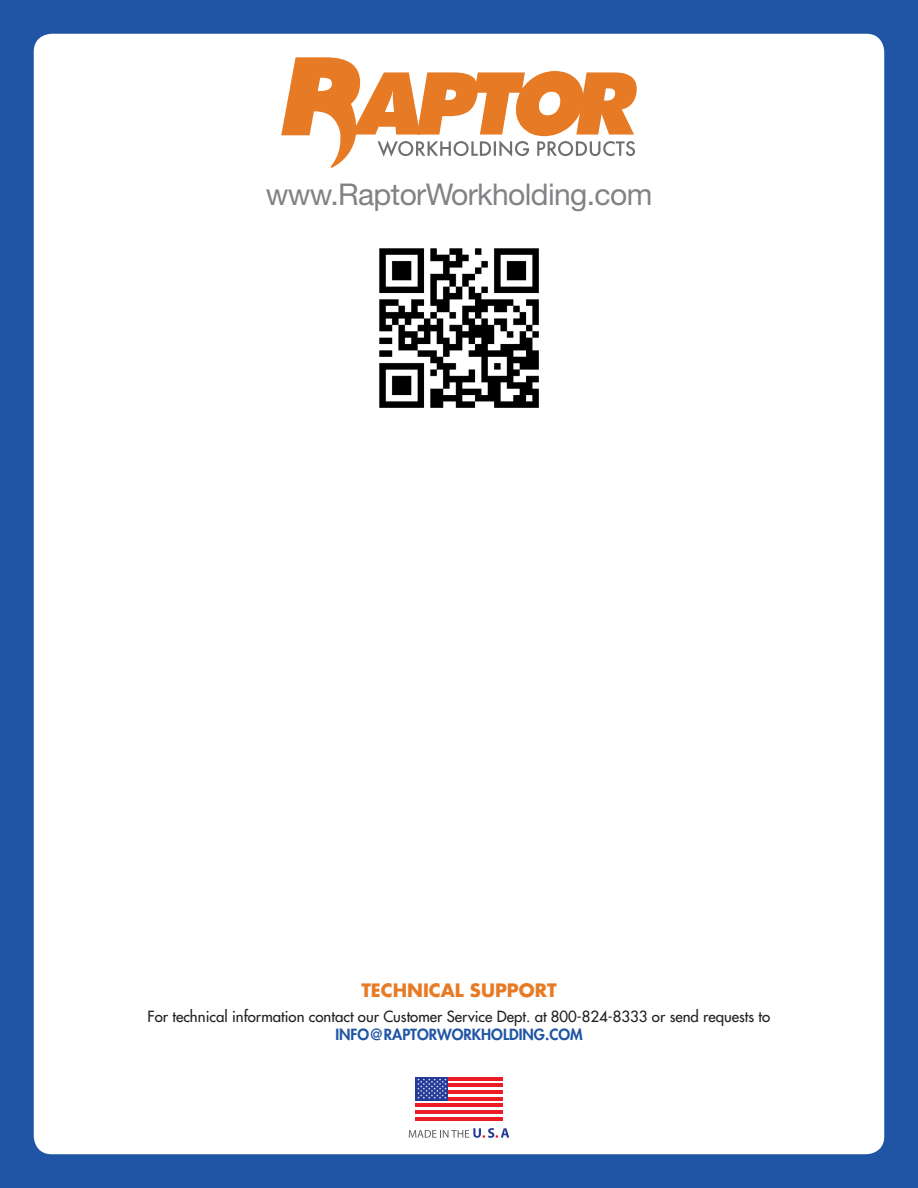
<style>
.page{position:relative;width:918px;height:1188px;background:#2055a6}
.page>*{position:absolute;margin:0;border:0;box-sizing:border-box;transform-origin:0 0}
.t1{font:30px "Helvetica Neue LT Std";letter-spacing:-.02em;color:#808285}
.t2{font:700 18px "Futura Std";color:#e77b25}
.t3{font:500 15px "Futura Std";color:#231f20}
.t4{font:800 15px "Futura Std";color:#2055a6}
</style>
<div class="page">
<div style="left:34px;top:34px;width:850px;height:1120px;background:#fff;border-radius:18px"></div>
<img style="left:379px;top:248px;width:160px;height:160px">
<svg style="left:281px;top:57px;width:356px;height:111px"></svg>
<svg style="left:415px;top:1080px;width:88px;height:24px"></svg>
<hr style="left:415px;top:1077px;width:88px;height:3px;background:#ed1c24">
<hr style="left:415px;top:1084px;width:88px;height:3px;background:#ed1c24">
<hr style="left:415px;top:1090px;width:88px;height:4px;background:#ed1c24">
<hr style="left:415px;top:1097px;width:88px;height:3px;background:#ed1c24">
<hr style="left:415px;top:1104px;width:88px;height:3px;background:#ed1c24">
<hr style="left:415px;top:1110px;width:88px;height:4px;background:#ed1c24">
<hr style="left:415px;top:1117px;width:88px;height:3px;background:#ed1c24">
<div style="left:415px;top:1077px;width:33px;height:23px;background:#263b97"></div>
<svg style="left:417px;top:1078px;width:30px;height:21px"></svg>
<svg style="left:409px;top:1128px;width:100px;height:10px"></svg>
<h1 class="t1" style="left:266px;top:177px;width:388px">www.RaptorWorkholding.com</h1>
<p class="t2" style="left:361px;top:979px;width:197px">TECHNICAL SUPPORT</p>
<p class="t3" style="left:148px;top:1008px;width:624px">For technical information contact our Customer Service Dept. at 800-824-8333 or send requests to</p>
<p class="t4" style="left:335px;top:1025px;width:249px">INFO@RAPTORWORKHOLDING.COM</p>
</div>
